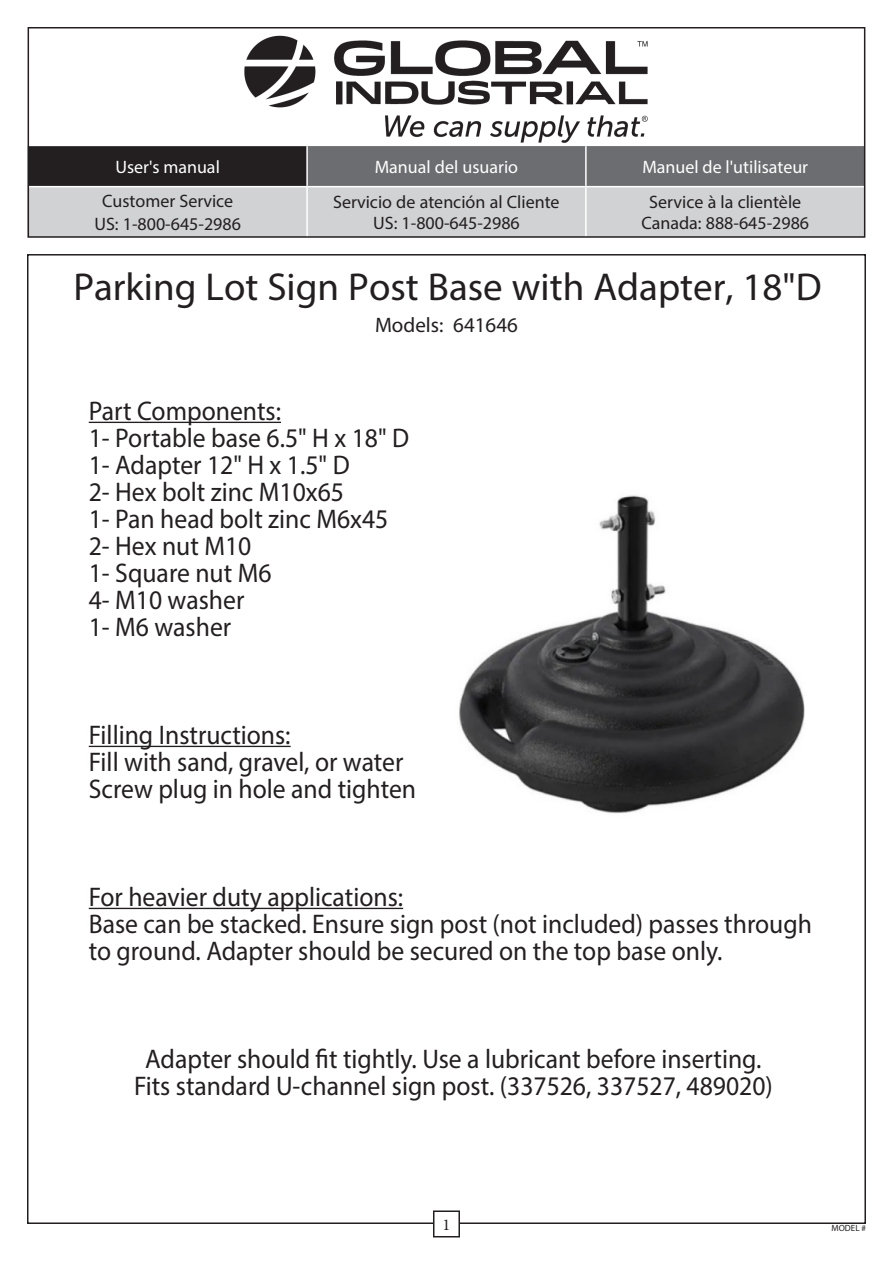
<style>
.page{position:relative;width:893px;height:1263px;background:#fff}
.page>*{position:absolute;margin:0;border:0;box-sizing:border-box;transform-origin:0 0}
.t1{font:39px "Myriad Pro";color:#231f20}
.t2{font:27px/27px "Myriad Pro";color:#231f20;scale:.95 1}
.t3{font:21px "Myriad Pro";color:#231f20}
.t4{font:18px/21px "Myriad Pro";color:#231f20;text-align:center}
.t5{font:18px "Myriad Pro";color:#fff}
.t6{font:16.5px "Minion Pro";color:#231f20}
.t7{font:9px "Myriad Pro";color:#231f20}
</style>
<div class="page">
<div style="left:433px;top:1210px;width:27px;height:27px;border:2px solid #231f20"></div>
<svg style="left:31px;top:147px;width:831px;height:88px;background:#99999b"></svg>
<hr style="left:306px;top:146px;width:2px;height:40px;background:#fff">
<hr style="left:585px;top:146px;width:2px;height:40px;background:#fff">
<hr style="left:28px;top:186px;width:279px;height:1px;background:#fff">
<hr style="left:307px;top:186px;width:279px;height:1px;background:#fff">
<hr style="left:306px;top:187px;width:2px;height:50px;background:#fff">
<hr style="left:586px;top:186px;width:279px;height:1px;background:#fff">
<hr style="left:585px;top:187px;width:2px;height:50px;background:#fff">
<div style="left:27px;top:145px;width:839px;height:93px;border:1px solid #fff"></div>
<div style="left:28px;top:27px;width:837px;height:211px;border:2px solid #231f20"></div>
<img style="left:244px;top:35px;width:404px;height:108px">
<hr style="left:89px;top:422px;width:192px;height:1px;background:#231f20">
<hr style="left:89px;top:746px;width:202px;height:1px;background:#231f20">
<hr style="left:89px;top:908px;width:314px;height:1px;background:#231f20">
<img style="left:459px;top:495px;width:345px;height:319px">
<p class="t5" style="left:115px;top:156px;width:106px">User's manual</p>
<p class="t5" style="left:375px;top:156px;width:145px">Manual del usuario</p>
<p class="t5" style="left:642px;top:156px;width:167px">Manuel de l'utilisateur</p>
<p class="t4" style="left:94px;top:189px;width:148px;line-height:22.5px">Customer Service<br>US: 1-800-645-2986</p>
<p class="t4" style="left:333px;top:191px;width:228px">Servicio de atención al Cliente<br>US: 1-800-645-2986</p>
<p class="t4" style="left:641px;top:191px;width:169px">Service à la clientèle<br>Canada: 888-645-2986</p>
<p class="t1" style="left:73px;top:262px;width:750px">Parking Lot Sign Post Base with Adapter, 18"D</p>
<p class="t3" style="left:375px;top:312px;width:144px">Models: 641646</p>
<p class="t2" style="left:89px;top:397px;width:204px">Part Components:</p>
<p class="t2" style="left:89px;top:424px;width:339px">1- Portable base 6.5" H x 18" D</p>
<p class="t2" style="left:89px;top:451px;width:276px">1- Adapter 12" H x 1.5" D</p>
<p class="t2" style="left:89px;top:478px;width:270px">2- Hex bolt zinc M10x65</p>
<p class="t2" style="left:89px;top:505px;width:317px">1- Pan head bolt zinc M6x45</p>
<p class="t2" style="left:89px;top:532px;width:173px">2- Hex nut M10</p>
<p class="t2" style="left:89px;top:559px;width:194px">1- Square nut M6</p>
<p class="t2" style="left:89px;top:586px;width:165px">4- M10 washer</p>
<p class="t2" style="left:89px;top:613px;width:151px">1- M6 washer</p>
<p class="t2" style="left:89px;top:721px;width:214px">Filling Instructions:</p>
<p class="t2" style="left:89px;top:748px;width:333px">Fill with sand, gravel, or water</p>
<p class="t2" style="left:89px;top:775px;width:346px">Screw plug in hole and tighten</p>
<p class="t2" style="left:89px;top:883px;width:332px">For heavier duty applications:</p>
<p class="t2" style="left:89px;top:910px;width:763px">Base can be stacked. Ensure sign post (not included) passes through to ground. Adapter should be secured on the top base only.</p>
<p class="t2" style="left:145px;top:1045px;width:650px">Adapter should fit tightly. Use a lubricant before inserting.</p>
<p class="t2" style="left:134px;top:1072px;width:674px">Fits standard U-channel sign post. (337526, 337527, 489020)</p>
<p class="t6" style="left:442px;top:1214px;width:9px">1</p>
<p class="t7" style="left:831px;top:1222px;width:36px">MODEL #</p>
</div>
